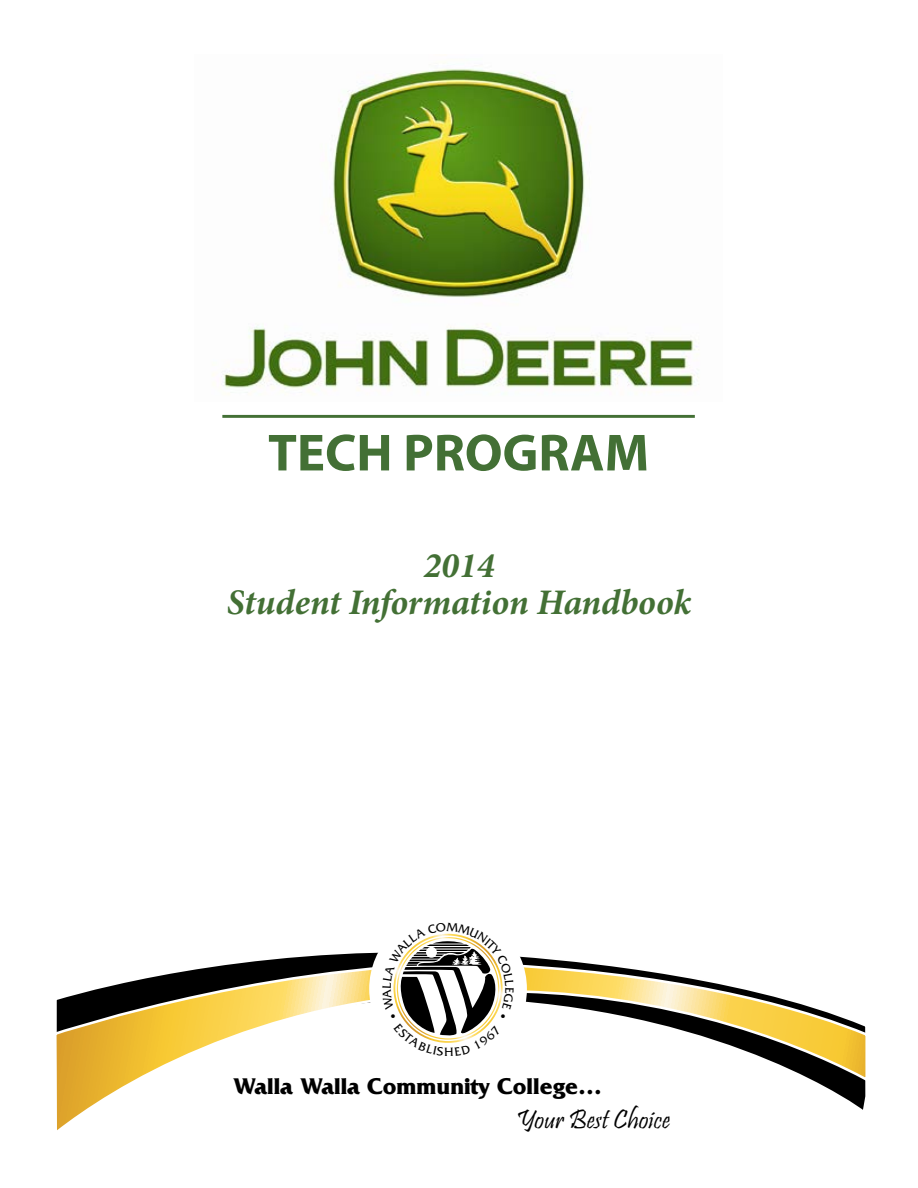
<style>
.page{position:relative;width:918px;height:1188px;background:#fff}
.page>*{position:absolute;margin:0;border:0;box-sizing:border-box;transform-origin:0 0}
.t1{font:700 52.65px "Myriad Pro";color:#437035}
.t2{font:italic 700 36px/37.5px "Minion Pro";letter-spacing:-.005em;color:#437035;text-align:center}
.t3{font:27.75px "Pristina Plain";color:#000}
.t4{font:700 23.85px "Friz Quadrata";color:#000}
</style>
<div class="page">
<hr style="left:222px;top:415px;width:473px;height:3px;background:#437035">
<img style="left:212px;top:62px;width:487px;height:333px">
<svg style="left:56px;top:953px;width:810px;height:178px"></svg>
<div style="left:369px;top:910px;width:158px;height:158px;background:#fff;border-radius:50%"></div>
<svg style="left:382px;top:933px;width:132px;height:123px"></svg>
<h1 class="t1" style="left:268px;top:418px;width:382px">TECH PROGRAM</h1>
<p class="t2" style="left:227px;top:546px;width:466px">2014<br>Student Information Handbook</p>
<p class="t4" style="left:233px;top:1073px;width:370px">Walla Walla Community College…</p>
<p class="t3" style="left:516px;top:1102px;width:156px">Your Best Choice</p>
</div>
